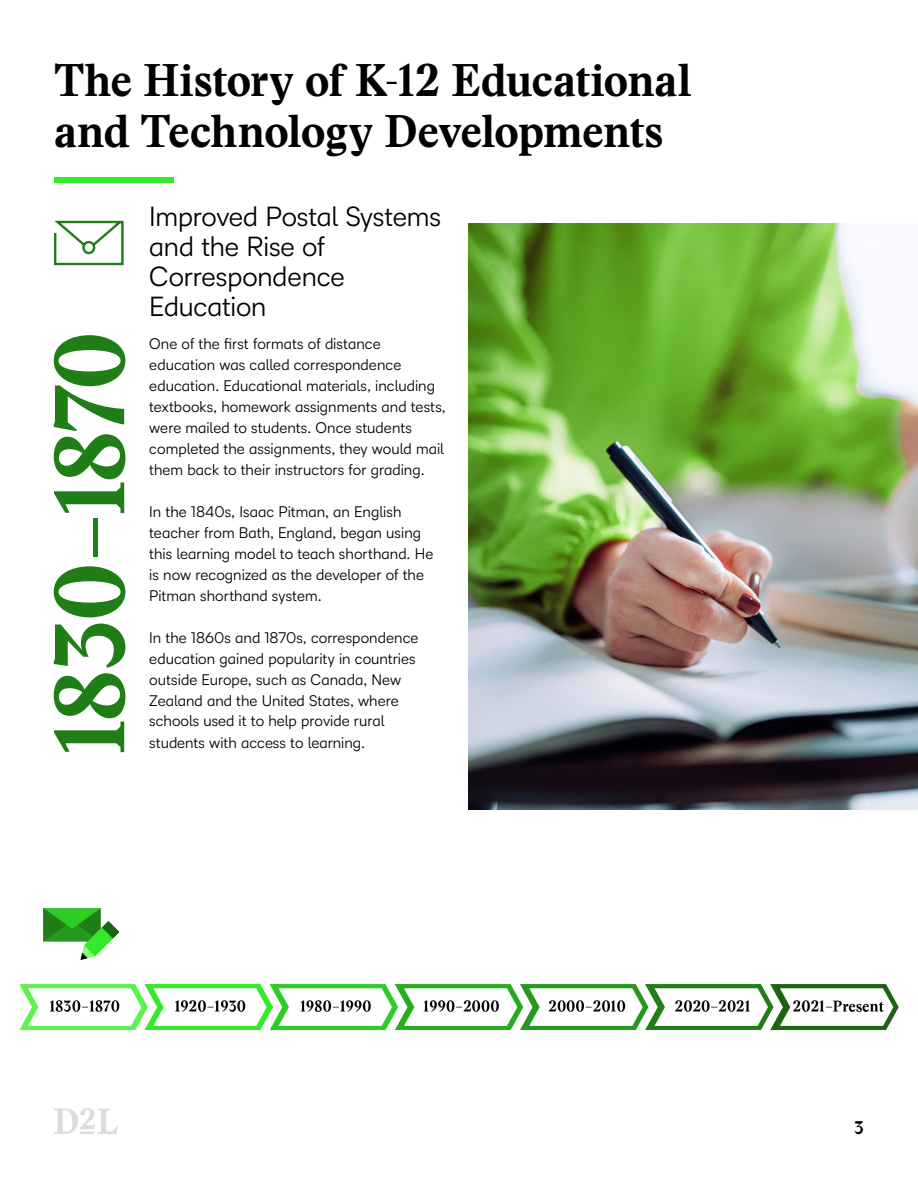
<style>
.page{position:relative;width:918px;height:1188px;background:#fff}
.page>*{position:absolute;margin:0;border:0;box-sizing:border-box;transform-origin:0 0}
.t1{font:700 97.5px "Stanley";letter-spacing:-.045em;color:#207e16}
.t2{font:700 45px/51px "Stanley";letter-spacing:-.02em;color:#000}
.t3{font:27px/30px "D2 L Sans";letter-spacing:-.005em;color:#000}
.t4{font:700 18px "Stanley";color:#000}
.t5{font:15px/21px "D2 L Sans";letter-spacing:.005em;color:#000}
</style>
<div class="page">
<svg style="left:54px;top:1108px;width:64px;height:26px"></svg>
<div style="left:54px;top:177px;width:120px;height:6px;background:#34e82a"></div>
<img style="left:468px;top:224px;width:450px;height:586px">
<img style="left:20px;top:908px;width:878px;height:122px">
<svg style="left:54px;top:220px;width:70px;height:46px"></svg>
<h2 class="t2" style="left:54px;top:55px;width:639px">The History of K-12 Educational and Technology Developments</h2>
<h1 class="t1" style="left:34px;top:756px;width:427px;rotate:-90deg">1830–1870</h1>
<h3 class="t3" style="left:149px;top:200px;width:294px">Improved Postal Systems and the Rise of<br>Correspondence<br>Education</h3>
<p class="t5" style="left:149px;top:332px;width:298px">One of the first formats of distance education was called correspondence education. Educational materials, including textbooks, homework assignments and tests, were mailed to students. Once students completed the assignments, they would mail them back to their instructors for grading.</p>
<p class="t5" style="left:149px;top:500px;width:286px">In the 1840s, Isaac Pitman, an English teacher from Bath, England, began using this learning model to teach shorthand. He is now recognized as the developer of the Pitman shorthand system.</p>
<p class="t5" style="left:149px;top:626px;width:271px">In the 1860s and 1870s, correspondence education gained popularity in countries outside Europe, such as Canada, New Zealand and the United States, where schools used it to help provide rural</p>
<p class="t5" style="left:149px;top:731px;width:217px">students with access to learning.</p>
<p class="t4" style="left:854px;top:1117px;width:11px">3</p>
</div>
